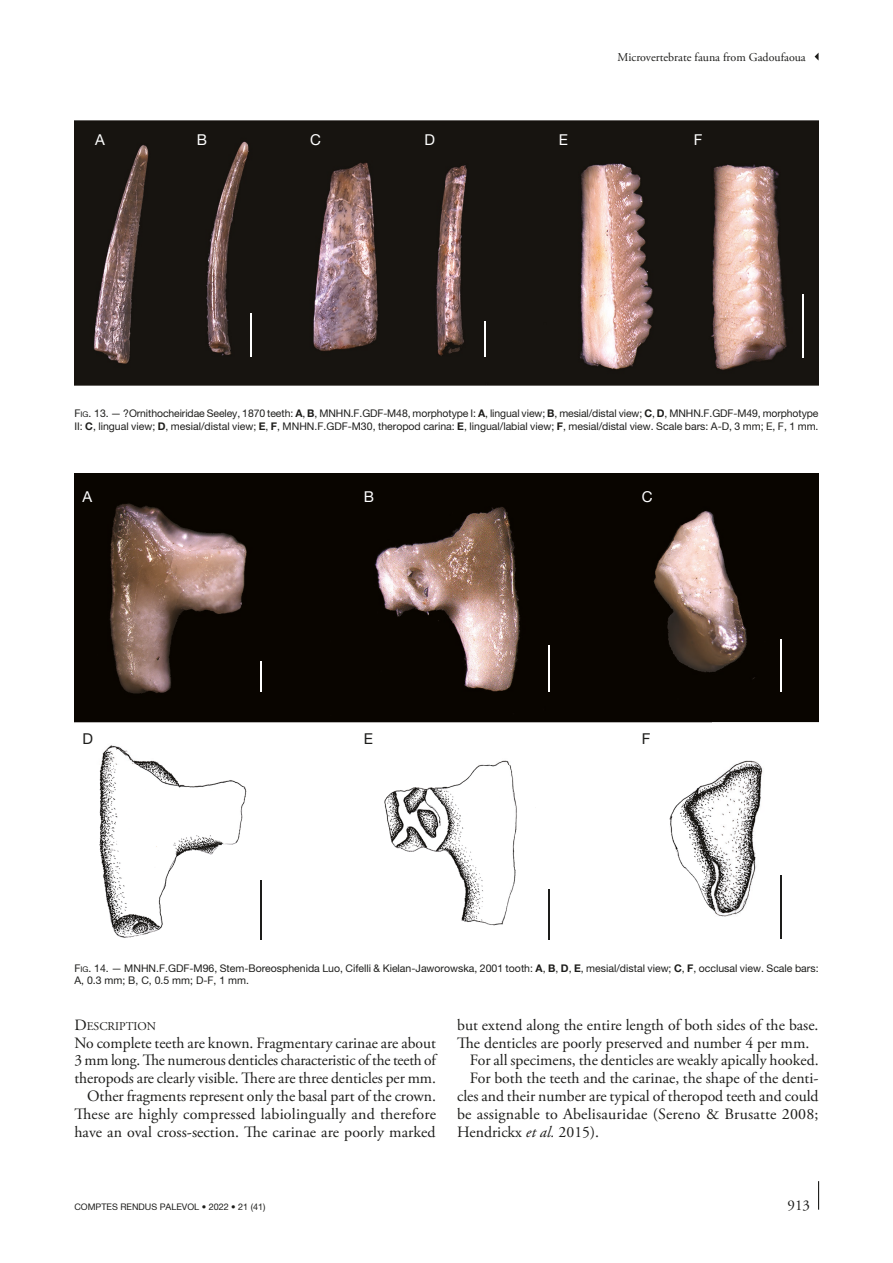
<style>
.page{position:relative;width:893px;height:1263px;background:#fff}
.page>*{position:absolute;margin:0;border:0;box-sizing:border-box;transform-origin:0 0}
.Texte_courant_Suite{font:15.75px/18px "Adobe Garamond Pro";color:#1d1d1b;text-align:justify}
.Texte_courant_1er_pa{font:15.75px/18px "Adobe Garamond Pro";letter-spacing:-.005em;color:#1d1d1b;text-align:justify}
.t1{font:15px "Helvetica Neue 3";color:#fff}
.t2{font:15px "Adobe Garamond Pro";color:#1d1d1b}
.t3{font:15px "Helvetica Neue 3";color:#1d1d1b}
.t4{font:12px "Adobe Garamond Pro Regular 3";color:#1d1d1b}
.Titre_2{font:11.85px "Adobe Garamond";color:#1d1d1b}
.t5{font:10.5px/12.8px "Helvetica Neue";color:#1d1d1b}
.t6{font:9px "Helvetica Neue 2";color:#1d1d1b}
.s1{font-style:inherit}
.s2{font-size:7.8px}
.s3{font-weight:700}
.s4{font-size:15.75px}
.s5{font-style:italic}
</style>
<div class="page">
<svg style="left:818px;top:1181px;width:1px;height:29px"></svg>
<svg style="left:815px;top:53px;width:4px;height:8px"></svg>
<img style="left:74px;top:473px;width:745px;height:467px">
<hr style="left:260px;top:662px;width:1px;height:30px;background:#fff">
<hr style="left:548px;top:645px;width:1px;height:47px;background:#fff">
<hr style="left:780px;top:640px;width:2px;height:52px;background:#fff">
<hr style="left:780px;top:875px;width:2px;height:64px;background:#1d1d1b">
<hr style="left:548px;top:889px;width:1px;height:50px;background:#1d1d1b">
<hr style="left:260px;top:880px;width:1px;height:59px;background:#1d1d1b">
<img style="left:74px;top:121px;width:745px;height:264px">
<hr style="left:250px;top:313px;width:2px;height:44px;background:#fff">
<hr style="left:484px;top:322px;width:1px;height:35px;background:#fff">
<hr style="left:802px;top:294px;width:1px;height:63px;background:#fff">
<p class="t4" style="left:618px;top:50px;width:190px">Microvertebrate fauna from Gadoufaoua</p>
<p class="t1" style="left:95px;top:131px;width:11px">A</p>
<p class="t1" style="left:197px;top:131px;width:12px">B</p>
<p class="t1" style="left:310px;top:131px;width:12px">C</p>
<p class="t1" style="left:424px;top:131px;width:12px">D</p>
<p class="t1" style="left:559px;top:131px;width:11px">E</p>
<p class="t1" style="left:694px;top:131px;width:10px">F</p>
<p class="t5" style="left:74px;top:407px;width:746px"><span class="s1">F</span><span class="s2">ig</span><span class="s1">. 13</span>. — ?Ornithocheiridae Seeley, 1870 teeth: <span class="s3">A</span>, <span class="s3">B</span>, MNHN.F.GDF-M48, morphotype I: <span class="s3">A</span>, lingual view; <span class="s3">B</span>, mesial/distal view; <span class="s3">C</span>, <span class="s3">D</span>, MNHN.F.GDF-M49, morphotype<br>II: <span class="s3">C</span>, lingual view; <span class="s3">D</span>, mesial/distal view; <span class="s3">E</span>, <span class="s3">F</span>, MNHN.F.GDF-M30, theropod carina: <span class="s3">E</span>, lingual/labial view; <span class="s3">F</span>, mesial/distal view. Scale bars: A-D, 3 mm; E, F, 1 mm.</p>
<p class="t1" style="left:83px;top:488px;width:11px">A</p>
<p class="t1" style="left:364px;top:488px;width:12px">B</p>
<p class="t1" style="left:642px;top:488px;width:12px">C</p>
<p class="t3" style="left:82px;top:730px;width:12px">D</p>
<p class="t3" style="left:364px;top:730px;width:11px">E</p>
<p class="t3" style="left:642px;top:730px;width:10px">F</p>
<p class="t5" style="left:74px;top:961px;width:746px"><span class="s1">F</span><span class="s2">ig</span><span class="s1">. 14</span>. — MNHN.F.GDF-M96, Stem-Boreosphenida Luo, Cifelli &amp; Kielan-Jaworowska, 2001 tooth: <span class="s3">A</span>, <span class="s3">B</span>, <span class="s3">D</span>, <span class="s3">E</span>, mesial/distal view; <span class="s3">C</span>, <span class="s3">F</span>, occlusal view. Scale bars:<br>A, 0.3 mm; B, C, 0.5 mm; D-F, 1 mm.</p>
<p class="Titre_2" style="left:74px;top:1019px;width:83px"><span class="s4">D</span>ESCRIPTION</p>
<p class="Texte_courant_1er_pa" style="left:74px;top:1034px;width:363px">No complete teeth are known. Fragmentary carinae are about 3 mm long. The numerous denticles characteristic of the teeth of theropods are clearly visible. There are three denticles per mm.</p>
<p class="Texte_courant_Suite" style="left:74px;top:1088px;width:363px;text-indent:13px">Other fragments represent only the basal part of the crown.<br>These are highly compressed labiolingually and therefore have an oval cross-section. The carinae are poorly marked</p>
<p class="Texte_courant_Suite" style="left:457px;top:1016px;width:363px">but extend along the entire length of both sides of the base.<br>The denticles are poorly preserved and number 4 per mm.</p>
<p class="Texte_courant_Suite" style="left:470px;top:1052px;width:350px">For all specimens, the denticles are weakly apically hooked.</p>
<p class="Texte_courant_Suite" style="left:457px;top:1070px;width:363px;text-indent:13px">For both the teeth and the carinae, the shape of the denti&shy;cles and their number are typical of theropod teeth and could be assignable to Abelisauridae (Sereno &amp; Brusatte 2008; Hendrickx <span class="s5">et al.</span> 2015).</p>
<p class="t6" style="left:74px;top:1201px;width:193px">COMPTES RENDUS PALEVOL • 2022 • 21 (41)</p>
<p class="t2" style="left:788px;top:1196px;width:24px">913</p>
</div>
